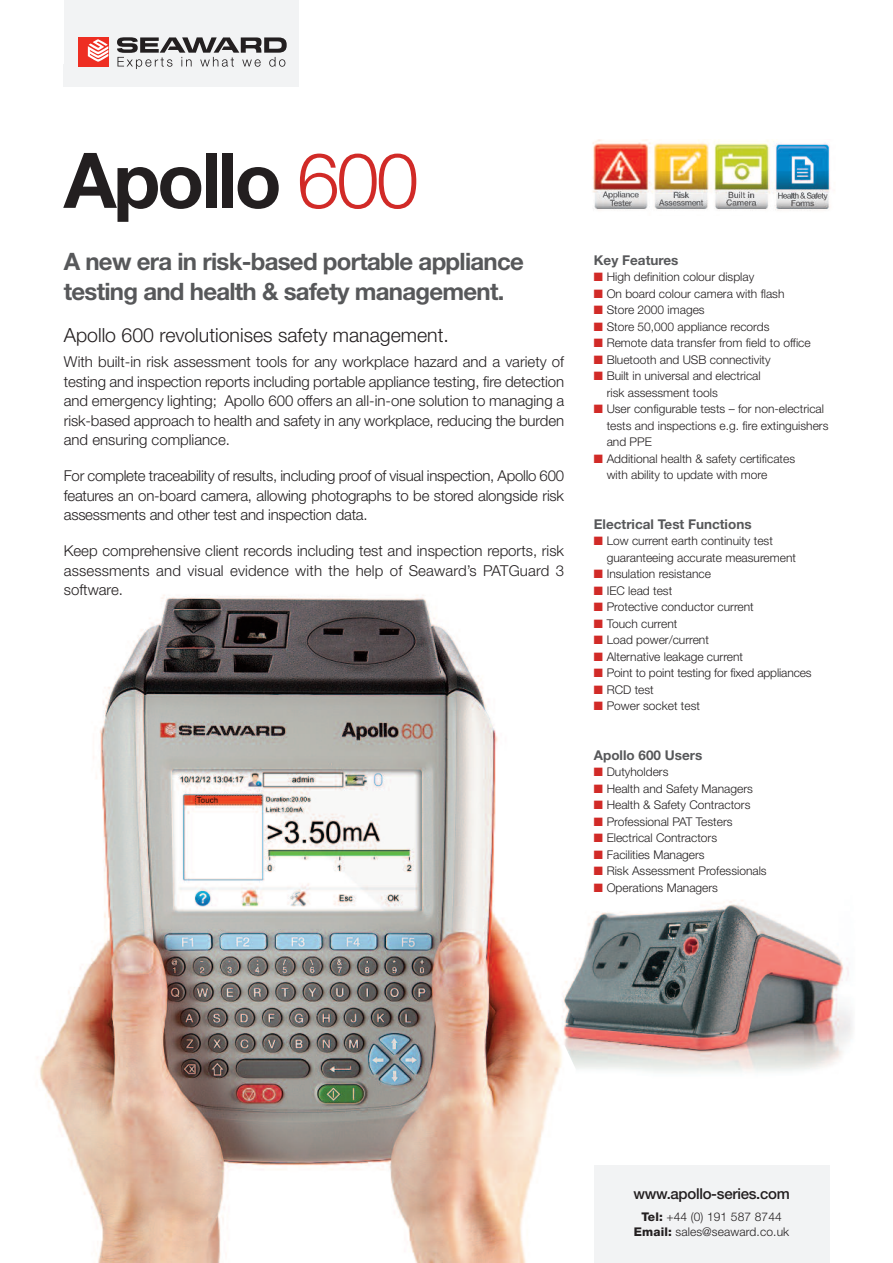
<style>
.page{position:relative;width:893px;height:1263px;background:#fff}
.page>*{position:absolute;margin:0;border:0;box-sizing:border-box;transform-origin:0 0}
.t1{font:700 76.8px "Helvetica Neue";letter-spacing:-.04em;color:#231f20}
.t2{font:700 24px/30px "Helvetica Neue";letter-spacing:-.03em;color:#57585a}
.t3{font:300 19.5px "Helvetica Neue";color:#231f20}
.t4{font:300 15px/19.5px "Helvetica Neue";letter-spacing:-.01em;color:#231f20;text-align:justify}
.t5{font:500 15px "Helvetica Neue";letter-spacing:-.02em;color:#231f20}
.t6{font:700 13.5px "Helvetica Neue";color:#57585a}
.t7{font:300 12px/16.5px "Helvetica Neue";color:#231f20}
.s1{font-weight:300;color:#d12a27}
.s2{color:#d12a27}
.s3{font-weight:800}
</style>
<div class="page">
<img style="left:39px;top:595px;width:511px;height:668px">
<img style="left:592px;top:140px;width:239px;height:71px">
<img style="left:550px;top:900px;width:302px;height:196px">
<div style="left:64px;top:0;width:235px;height:87px;background:#f2f3f4"></div>
<div style="left:78px;top:37px;width:30px;height:29px;background:#ee2e22"></div>
<svg style="left:88px;top:39px;width:20px;height:23px"></svg>
<svg style="left:117px;top:37px;width:170px;height:32px"></svg>
<div style="left:594px;top:1165px;width:235px;height:98px;background:#f2f3f4"></div>
<h1 class="t1" style="left:64px;top:153px;width:357px">Apollo <span class="s1">600</span></h1>
<h2 class="t2" style="left:64px;top:248px;width:462px">A new era in risk-based portable appliance testing and health &amp; safety management.</h2>
<p class="t6" style="left:594px;top:255px;width:86px">Key Features</p>
<p class="t7" style="left:594px;top:270px;width:162px"><span class="s2">■</span> High definition colour display</p>
<p class="t7" style="left:594px;top:286px;width:192px"><span class="s2">■</span> On board colour camera with flash</p>
<p class="t7" style="left:594px;top:303px;width:112px"><span class="s2">■</span> Store 2000 images</p>
<p class="t7" style="left:594px;top:319px;width:177px"><span class="s2">■</span> Store 50,000 appliance records</p>
<p class="t7" style="left:594px;top:336px;width:218px"><span class="s2">■</span> Remote data transfer from field to office</p>
<p class="t7" style="left:594px;top:352px;width:178px"><span class="s2">■</span> Bluetooth and USB connectivity</p>
<p class="t7" style="left:607px;top:369px;width:156px;text-indent:-13px"><span class="s2">■</span> Built in universal and electrical risk assessment tools</p>
<p class="t7" style="left:607px;top:402px;width:223px;text-indent:-13px"><span class="s2">■</span> User configurable tests – for non-electrical tests and inspections e.g. fire extinguishers and PPE</p>
<p class="t7" style="left:607px;top:451px;width:190px;text-indent:-13px"><span class="s2">■</span> Additional health &amp; safety certificates with ability to update with more</p>
<p class="t6" style="left:594px;top:519px;width:159px">Electrical Test Functions</p>
<p class="t7" style="left:607px;top:534px;width:191px;text-indent:-13px"><span class="s2">■</span> Low current earth continuity test guaranteeing accurate measurement</p>
<p class="t7" style="left:594px;top:567px;width:118px"><span class="s2">■</span> Insulation resistance</p>
<p class="t7" style="left:594px;top:583px;width:80px"><span class="s2">■</span> IEC lead test</p>
<p class="t7" style="left:594px;top:600px;width:161px"><span class="s2">■</span> Protective conductor current</p>
<p class="t7" style="left:594px;top:616px;width:85px"><span class="s2">■</span> Touch current</p>
<p class="t7" style="left:594px;top:633px;width:117px"><span class="s2">■</span> Load power/current</p>
<p class="t7" style="left:594px;top:649px;width:151px"><span class="s2">■</span> Alternative leakage current</p>
<p class="t7" style="left:594px;top:666px;width:219px"><span class="s2">■</span> Point to point testing for fixed appliances</p>
<p class="t7" style="left:594px;top:682px;width:61px"><span class="s2">■</span> RCD test</p>
<p class="t7" style="left:594px;top:699px;width:108px"><span class="s2">■</span> Power socket test</p>
<p class="t6" style="left:594px;top:750px;width:110px">Apollo 600 Users</p>
<p class="t7" style="left:594px;top:765px;width:76px"><span class="s2">■</span> Dutyholders</p>
<p class="t7" style="left:594px;top:781px;width:161px"><span class="s2">■</span> Health and Safety Managers</p>
<p class="t7" style="left:594px;top:798px;width:158px"><span class="s2">■</span> Health &amp; Safety Contractors</p>
<p class="t7" style="left:594px;top:814px;width:140px"><span class="s2">■</span> Professional PAT Testers</p>
<p class="t7" style="left:594px;top:831px;width:125px"><span class="s2">■</span> Electrical Contractors</p>
<p class="t7" style="left:594px;top:847px;width:112px"><span class="s2">■</span> Facilities Managers</p>
<p class="t7" style="left:594px;top:864px;width:174px"><span class="s2">■</span> Risk Assessment Professionals</p>
<p class="t7" style="left:594px;top:880px;width:126px"><span class="s2">■</span> Operations Managers</p>
<h3 class="t3" style="left:64px;top:328px;width:387px">Apollo 600 revolutionises safety management.</h3>
<p class="t4" style="left:64px;top:353px;width:502px">With built-in risk assessment tools for any workplace hazard and a variety of testing and inspection reports including portable appliance testing, fire detection and emergency lighting; Apollo 600 offers an all-in-one solution to managing a risk-based approach to health and safety in any workplace, reducing the burden and ensuring compliance.</p>
<p class="t4" style="left:64px;top:467px;width:502px">For complete traceability of results, including proof of visual inspection, Apollo 600 features an on-board camera, allowing photographs to be stored alongside risk assessments and other test and inspection data.</p>
<p class="t4" style="left:64px;top:542px;width:502px">Keep comprehensive client records including test and inspection reports, risk assessments and visual evidence with the help of Seaward’s PATGuard 3 software.</p>
<p class="t5" style="left:633px;top:1188px;width:158px">www.apollo-series.com</p>
<p class="t7" style="left:634px;top:1210px;width:157px;line-height:15px;text-align:center"><span class="s3">Tel:</span> +44 (0) 191 587 8744<br><span class="s3">Email:</span> sales@seaward.co.uk</p>
</div>
